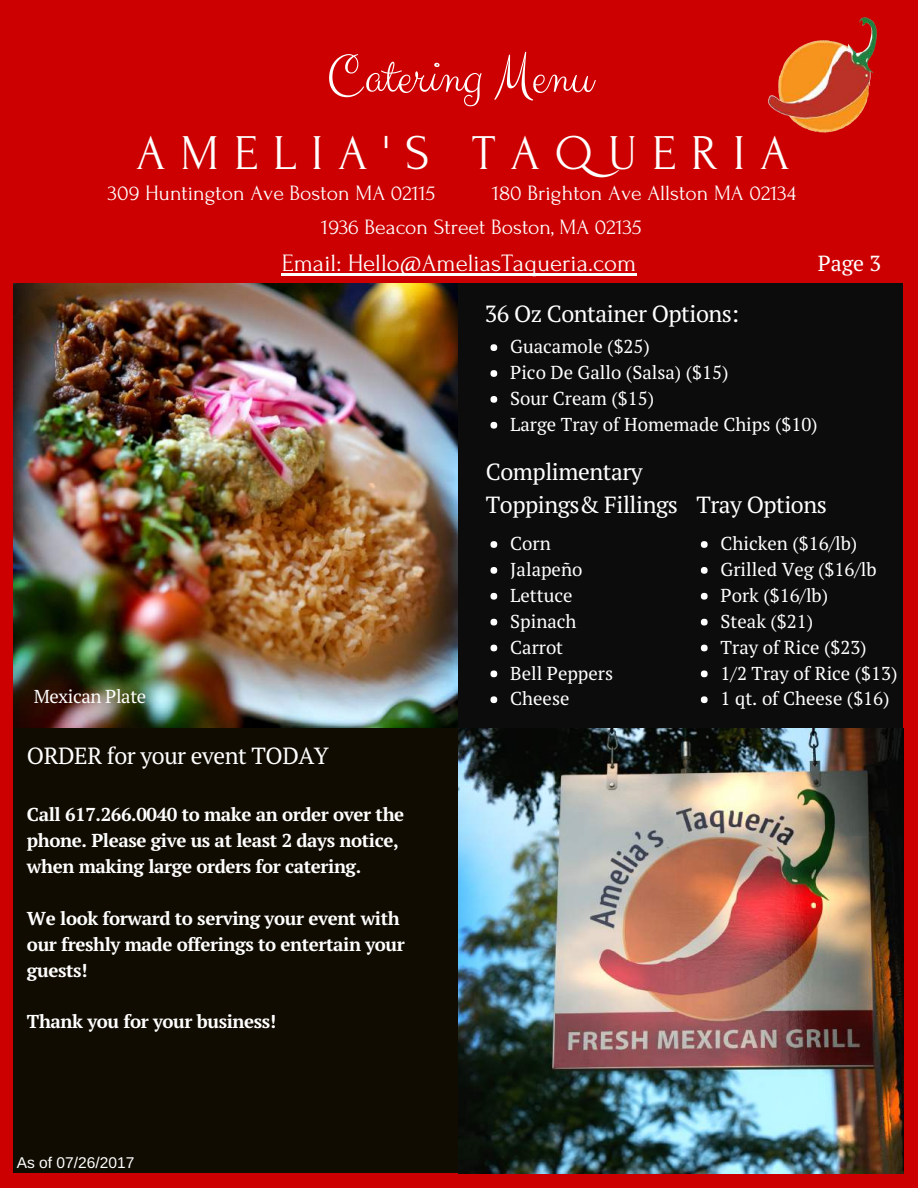
<style>
.page{position:relative;width:918px;height:1188px;background:#c00}
.page>*{position:absolute;margin:0;border:0;box-sizing:border-box;transform-origin:0 0}
.t1{font:55.95px "Clicker Script";color:#fff}
.t2{font:49.8px "Forum";letter-spacing:.3em;color:#fff}
.t3{font:24.9px "Forum";color:#fff}
.t4{font:23.4px/32.7px "PT Serif";letter-spacing:-.02em;color:#fff}
.t5{font:21.75px/33.8px "Forum";color:#fff}
.t6{font:21.75px "PT Serif";color:#fff}
.t7{font:18.75px/25.8px "PT Serif";color:#fff}
.t8{font:700 18.75px/25.8px "PT Serif";letter-spacing:-.02em;color:#fff}
.t9{font:18.75px "PT Serif";letter-spacing:-.02em;color:#fff}
.t10{font:15.6px "Arimo";color:#fff}
</style>
<div class="page">
<img style="left:13px;top:284px;width:445px;height:444px">
<div style="left:458px;top:284px;width:445px;height:444px;background:#0c0c0c"></div>
<div style="left:13px;top:728px;width:445px;height:445px;background:#110c01"></div>
<img style="left:458px;top:728px;width:445px;height:445px">
<svg style="left:282px;top:273px;width:12px;height:3px"></svg>
<hr style="left:294px;top:273px;width:19px;height:3px;background:#fff">
<svg style="left:313px;top:273px;width:35px;height:3px"></svg>
<hr style="left:348px;top:273px;width:15px;height:3px;background:#fff">
<svg style="left:363px;top:273px;width:37px;height:3px"></svg>
<hr style="left:400px;top:273px;width:22px;height:3px;background:#fff">
<hr style="left:422px;top:273px;width:14px;height:3px;background:#fff">
<hr style="left:436px;top:273px;width:20px;height:3px;background:#fff">
<svg style="left:456px;top:273px;width:161px;height:3px"></svg>
<hr style="left:617px;top:273px;width:19px;height:3px;background:#fff">
<img style="left:768px;top:17px;width:109px;height:116px">
<div style="left:490px;top:541px;width:7px;height:7px;background:#fff;border-radius:50%"></div>
<div style="left:490px;top:567px;width:7px;height:7px;background:#fff;border-radius:50%"></div>
<div style="left:490px;top:593px;width:7px;height:7px;background:#fff;border-radius:50%"></div>
<div style="left:490px;top:619px;width:7px;height:7px;background:#fff;border-radius:50%"></div>
<div style="left:490px;top:645px;width:7px;height:6px;background:#fff;border-radius:50%"></div>
<div style="left:490px;top:670px;width:7px;height:7px;background:#fff;border-radius:50%"></div>
<div style="left:490px;top:696px;width:7px;height:7px;background:#fff;border-radius:50%"></div>
<div style="left:490px;top:344px;width:7px;height:7px;background:#fff;border-radius:50%"></div>
<div style="left:490px;top:370px;width:7px;height:7px;background:#fff;border-radius:50%"></div>
<div style="left:490px;top:396px;width:7px;height:7px;background:#fff;border-radius:50%"></div>
<div style="left:490px;top:422px;width:7px;height:7px;background:#fff;border-radius:50%"></div>
<div style="left:701px;top:541px;width:7px;height:7px;background:#fff;border-radius:50%"></div>
<div style="left:701px;top:567px;width:7px;height:7px;background:#fff;border-radius:50%"></div>
<div style="left:701px;top:593px;width:7px;height:7px;background:#fff;border-radius:50%"></div>
<div style="left:701px;top:619px;width:7px;height:7px;background:#fff;border-radius:50%"></div>
<div style="left:701px;top:645px;width:7px;height:6px;background:#fff;border-radius:50%"></div>
<div style="left:701px;top:670px;width:7px;height:7px;background:#fff;border-radius:50%"></div>
<div style="left:701px;top:696px;width:7px;height:7px;background:#fff;border-radius:50%"></div>
<h1 class="t1" style="left:327px;top:42px;width:267px">Catering Menu</h1>
<h2 class="t2" style="left:136px;top:126px;width:655px">AMELIA'S TAQUERIA</h2>
<p class="t5" style="left:108px;top:177px;width:329px">309 Huntington Ave Boston MA 02115</p>
<p class="t5" style="left:321px;top:177px;width:476px;text-indent:171px">180 Brighton Ave Allston MA 02134<br>1936 Beacon Street Boston, MA 02135</p>
<h3 class="t3" style="left:282px;top:250px;width:356px">Email: Hello@AmeliasTaqueria.com</h3>
<p class="t4" style="left:485px;top:297px;width:256px">36 Oz Container Options:</p>
<p class="t6" style="left:818px;top:249px;width:65px">Page 3</p>
<p class="t9" style="left:34px;top:684px;width:114px">Mexican Plate</p>
<p class="t4" style="left:27px;top:739px;width:303px">ORDER for your event TODAY</p>
<p class="t8" style="left:27px;top:801px;width:379px">Call 617.266.0040 to make an order over the phone. Please give us at least 2 days notice, when making large orders for catering.</p>
<p class="t8" style="left:27px;top:905px;width:379px">We look forward to serving your event with our freshly made offerings to entertain your guests!</p>
<p class="t8" style="left:27px;top:1008px;width:251px">Thank you for your business!</p>
<p class="t10" style="left:17px;top:1154px;width:119px">As of 07/26/2017</p>
<p class="t7" style="left:510px;top:333px;width:309px">Guacamole ($25)<br>Pico De Gallo (Salsa) ($15)<br>Sour Cream ($15)<br>Large Tray of Homemade Chips ($10)</p>
<p class="t4" style="left:486px;top:455px;width:342px">Complimentary<br>Toppings&amp; Fillings Tray Options</p>
<p class="t7" style="left:721px;top:530px;width:178px">Chicken ($16/lb)<br>Grilled Veg ($16/lb<br>Pork ($16/lb)<br>Steak ($21)<br>Tray of Rice ($23)<br>1/2 Tray of Rice ($13)<br>1 qt. of Cheese ($16)</p>
<p class="t7" style="left:510px;top:530px;width:104px">Corn<br>Jalapeño<br>Lettuce<br>Spinach<br>Carrot<br>Bell Peppers<br>Cheese</p>
</div>
